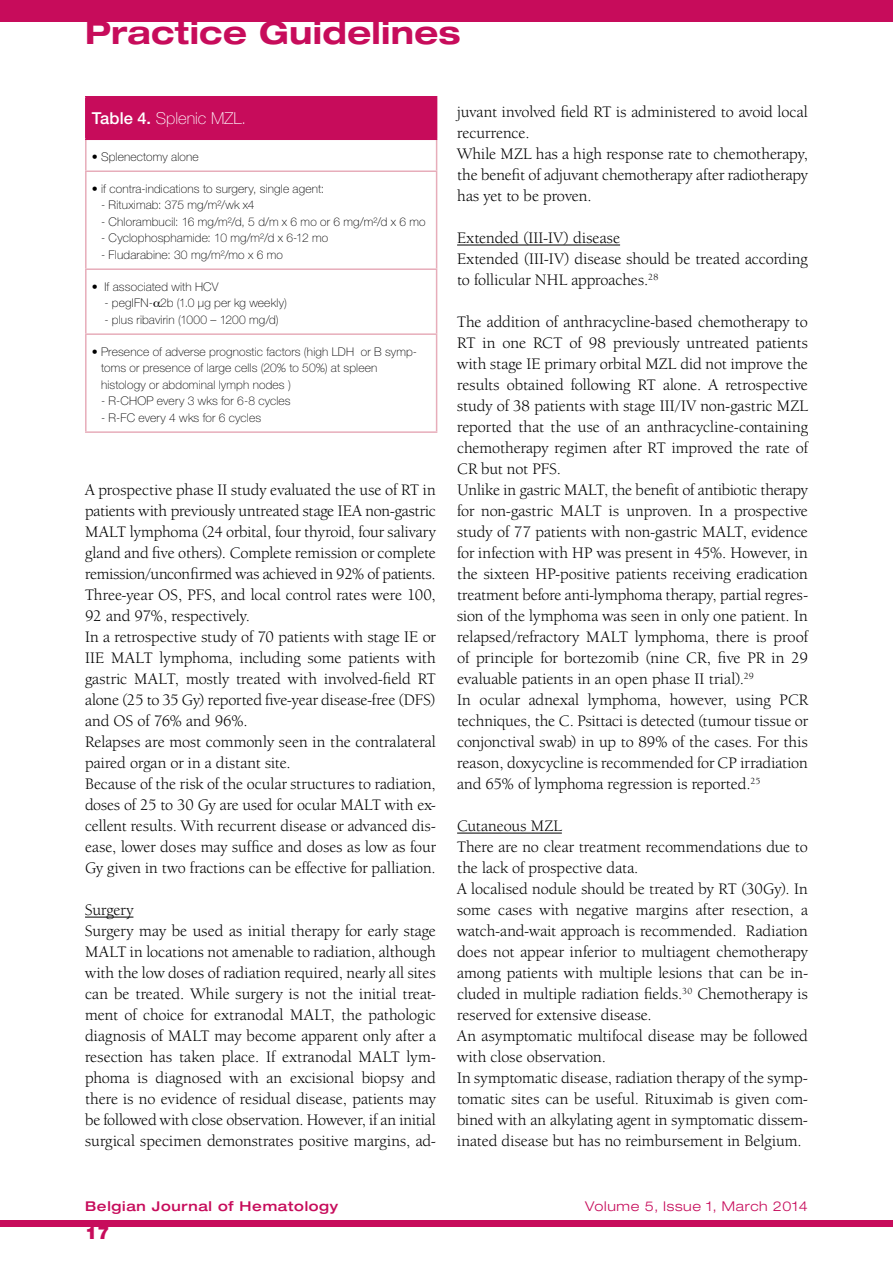
<style>
.page{position:relative;width:893px;height:1263px;background:#fff}
.page>*{position:absolute;margin:0;border:0;box-sizing:border-box;transform-origin:0 0}
.t1{font:700 expanded 31.5px "Helvetica Neue LT Std";letter-spacing:.01em;color:#c70c5b}
.t2{font:900 18px "Helvetica Neue LT Std";color:#c70c5b}
.t3{font:16.5px/21px "Berkeley Oldstyle IT Cby BT";color:#000}
.t4{font:100 16.5px "Helvetica Neue LT Std";color:#fff}
.t5{font:500 expanded 13.5px "Helvetica Neue LT Std";letter-spacing:.05em;color:#c70c5b}
.t6{font:300 expanded 13.5px "Helvetica Neue LT Std";letter-spacing:.05em;color:#c70c5b}
.t7{font:100 12px/16.5px "Helvetica Neue LT Std";letter-spacing:.01em;color:#000}
.s1{font-weight:500}
</style>
<div class="page">
<div style="left:0;top:1220px;width:893px;height:7px;background:#c70c5b"></div>
<div style="left:0;top:0;width:893px;height:21px;background:#c70c5b"></div>
<hr style="left:85px;top:917px;width:48px;height:1px;background:#000">
<hr style="left:457px;top:245px;width:163px;height:1px;background:#000">
<hr style="left:457px;top:833px;width:105px;height:1px;background:#000">
<div style="left:86px;top:97px;width:351px;height:42px;background:#c70c5b"></div>
<hr style="left:85px;top:140px;width:2px;height:30px;background:#e7adba">
<hr style="left:436px;top:140px;width:1px;height:30px;background:#e7adba">
<hr style="left:85px;top:170px;width:352px;height:2px;background:#e7adba">
<hr style="left:85px;top:172px;width:2px;height:96px;background:#e7adba">
<hr style="left:436px;top:172px;width:1px;height:96px;background:#e7adba">
<hr style="left:85px;top:268px;width:352px;height:2px;background:#e7adba">
<hr style="left:85px;top:270px;width:2px;height:63px;background:#e7adba">
<hr style="left:436px;top:270px;width:1px;height:63px;background:#e7adba">
<hr style="left:85px;top:333px;width:352px;height:2px;background:#e7adba">
<hr style="left:85px;top:335px;width:2px;height:96px;background:#e7adba">
<hr style="left:436px;top:335px;width:1px;height:96px;background:#e7adba">
<hr style="left:85px;top:431px;width:352px;height:2px;background:#e7adba">
<hr style="left:85px;top:96px;width:352px;height:2px;background:#c70c5b">
<hr style="left:85px;top:98px;width:2px;height:41px;background:#c70c5b">
<hr style="left:85px;top:139px;width:352px;height:1px;background:#c70c5b">
<h1 class="t1" style="left:85px;top:13px;width:377px">Practice Guidelines</h1>
<p class="t4" style="left:92px;top:109px;width:156px"><span class="s1">Table 4.</span> Splenic MZL.</p>
<p class="t7" style="left:92px;top:148px;width:108px">• Splenectomy alone</p>
<p class="t7" style="left:92px;top:180px;width:234px">• if contra-indications to surgery, single agent:</p>
<p class="t7" style="left:101px;top:197px;width:155px">- Rituximab: 375 mg/m²/wk x4</p>
<p class="t7" style="left:101px;top:213px;width:326px">- Chlorambucil: 16 mg/m²/d, 5 d/m x 6 mo or 6 mg/m²/d x 6 mo</p>
<p class="t7" style="left:101px;top:230px;width:229px">- Cyclophosphamide: 10 mg/m²/d x 6-12 mo</p>
<p class="t7" style="left:101px;top:246px;width:183px">- Fludarabine: 30 mg/m²/mo x 6 mo</p>
<p class="t7" style="left:92px;top:278px;width:128px">• If associated with HCV</p>
<p class="t7" style="left:104px;top:294px;width:184px">- pegIFN- 2b (1.0 µg per kg weekly)</p>
<p class="t7" style="left:104px;top:311px;width:176px">- plus ribavirin (1000 – 1200 mg/d)</p>
<p class="t7" style="left:101px;top:343px;width:318px;text-indent:-9px">• Presence of adverse prognostic factors (high LDH or B symp&shy;toms or presence of large cells (20% to 50%) at spleen histology or abdominal lymph nodes )</p>
<p class="t7" style="left:101px;top:392px;width:191px">- R-CHOP every 3 wks for 6-8 cycles</p>
<p class="t7" style="left:101px;top:409px;width:162px">- R-FC every 4 wks for 6 cycles</p>
<p class="t3" style="left:85px;top:479px;width:352px">A prospective phase II study evaluated the use of RT in patients with previously untreated stage IEA non-gastric MALT lymphoma (24 orbital, four thyroid, four salivary gland and five others). Complete remission or complete remission/unconfirmed was achieved in 92% of patients.<br>Three-year OS, PFS, and local control rates were 100, 92 and 97%, respectively.<br>In a retrospective study of 70 patients with stage IE or IIE MALT lymphoma, including some patients with gastric MALT, mostly treated with involved-field RT alone (25 to 35 Gy) reported five-year disease-free (DFS) and OS of 76% and 96%.<br>Relapses are most commonly seen in the contralateral paired organ or in a distant site.<br>Because of the risk of the ocular structures to radiation, doses of 25 to 30 Gy are used for ocular MALT with ex&shy;cellent results. With recurrent disease or advanced dis&shy;ease, lower doses may suffice and doses as low as four Gy given in two fractions can be effective for palliation.</p>
<p class="t3" style="left:85px;top:899px;width:352px">Surgery<br>Surgery may be used as initial therapy for early stage MALT in locations not amenable to radiation, although with the low doses of radiation required, nearly all sites can be treated. While surgery is not the initial treat&shy;ment of choice for extranodal MALT, the pathologic diagnosis of MALT may become apparent only after a resection has taken place. If extranodal MALT lym&shy;phoma is diagnosed with an excisional biopsy and there is no evidence of residual disease, patients may be followed with close observation. However, if an initial surgical specimen demonstrates positive margins, ad-</p>
<p class="t3" style="left:457px;top:101px;width:352px">juvant involved field RT is administered to avoid local recurrence.<br>While MZL has a high response rate to chemotherapy, the benefit of adjuvant chemotherapy after radiotherapy has yet to be proven.</p>
<p class="t3" style="left:457px;top:227px;width:352px">Extended (III-IV) disease<br>Extended (III-IV) disease should be treated according to follicular NHL approaches.<sup>28</sup></p>
<p class="t3" style="left:457px;top:311px;width:352px">The addition of anthracycline-based chemotherapy to RT in one RCT of 98 previously untreated patients with stage IE primary orbital MZL did not improve the results obtained following RT alone. A retrospective study of 38 patients with stage III/IV non-gastric MZL reported that the use of an anthracycline-containing chemotherapy regimen after RT improved the rate of CR but not PFS.<br>Unlike in gastric MALT, the benefit of antibiotic therapy for non-gastric MALT is unproven. In a prospective study of 77 patients with non-gastric MALT, evidence for infection with HP was present in 45%. However, in the sixteen HP-positive patients receiving eradication treatment before anti-lymphoma therapy, partial regres&shy;sion of the lymphoma was seen in only one patient. In relapsed/refractory MALT lymphoma, there is proof of principle for bortezomib (nine CR, five PR in 29 evaluable patients in an open phase II trial).<sup>29<br></sup>In ocular adnexal lymphoma, however, using PCR techniques, the C. Psittaci is detected (tumour tissue or conjonctival swab) in up to 89% of the cases. For this reason, doxycycline is recommended for CP irradiation and 65% of lymphoma regression is reported.<sup>25</sup></p>
<p class="t3" style="left:457px;top:815px;width:352px">Cutaneous MZL<br>There are no clear treatment recommendations due to the lack of prospective data.<br>A localised nodule should be treated by RT (30Gy). In some cases with negative margins after resection, a watch-and-wait approach is recommended. Radiation does not appear inferior to multiagent chemotherapy among patients with multiple lesions that can be in&shy;cluded in multiple radiation fields.<sup>30</sup> Chemotherapy is reserved for extensive disease.<br>An asymptomatic multifocal disease may be followed with close observation.<br>In symptomatic disease, radiation therapy of the symp&shy;tomatic sites can be useful. Rituximab is given com&shy;bined with an alkylating agent in symptomatic dissem&shy;inated disease but has no reimbursement in Belgium.</p>
<p class="t5" style="left:85px;top:1198px;width:255px">Belgian Journal of Hematology</p>
<p class="t6" style="left:585px;top:1198px;width:224px">Volume 5, Issue 1, March 2014</p>
<p class="t2" style="left:85px;top:1222px;width:26px">17</p>
</div>
